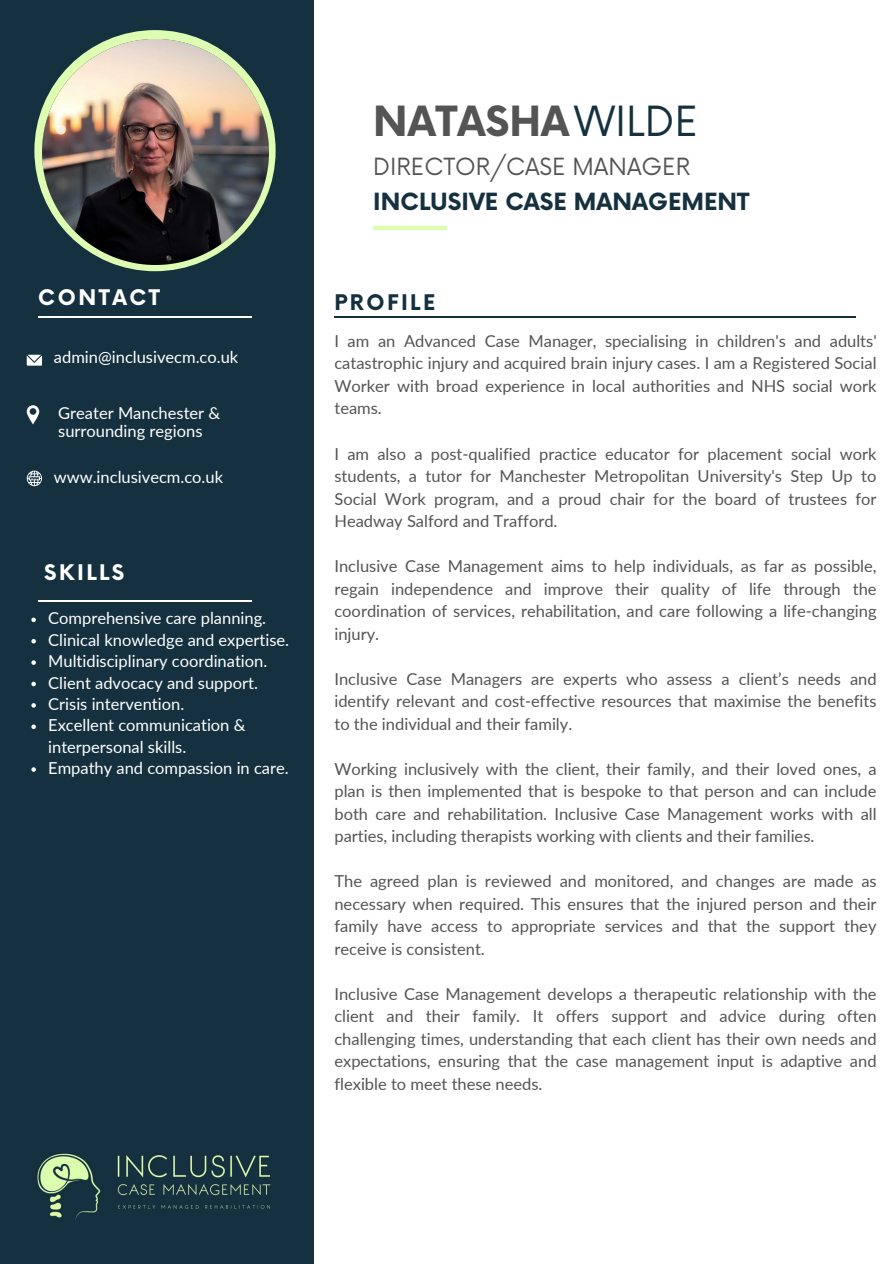
<style>
.page{position:relative;width:894px;height:1264px;background:#fff}
.page>*{position:absolute;margin:0;border:0;box-sizing:border-box;transform-origin:0 0}
.t1{font:700 40.5px "Now";color:#545454}
.t2{font:700 23.1px "Now";color:#15313f}
.t3{font:23.1px "Now";color:#545454}
.t4{font:700 21px "Now";letter-spacing:.12em;color:#fff}
.t5{font:700 21px "Now";letter-spacing:.12em;color:#15313f}
.t6{font:16.5px/22.5px "Lato";color:#545454;text-align:justify}
.t7{font:16.5px/18px "Lato";color:#fff}
.s1{font-weight:400;color:#15313f}
</style>
<div class="page">
<div style="left:0;top:0;width:314px;height:1263px;background:#15313f"></div>
<hr style="left:373px;top:226px;width:73px;height:4px;background:#ddfdb3">
<svg style="left:27px;top:355px;width:15px;height:10px"></svg>
<svg style="left:27px;top:405px;width:12px;height:19px"></svg>
<hr style="left:38px;top:316px;width:214px;height:1px;background:#fff">
<svg style="left:27px;top:470px;width:15px;height:16px"></svg>
<hr style="left:38px;top:600px;width:214px;height:1px;background:#fff">
<hr style="left:334px;top:317px;width:521px;height:1px;background:#15313f">
<img style="left:37px;top:1153px;width:234px;height:67px">
<svg style="left:31px;top:617px;width:5px;height:5px"></svg>
<svg style="left:31px;top:639px;width:5px;height:4px"></svg>
<svg style="left:31px;top:660px;width:5px;height:5px"></svg>
<svg style="left:31px;top:681px;width:5px;height:5px"></svg>
<svg style="left:31px;top:703px;width:5px;height:4px"></svg>
<svg style="left:31px;top:724px;width:5px;height:5px"></svg>
<svg style="left:31px;top:767px;width:5px;height:4px"></svg>
<div style="left:34px;top:30px;width:241px;height:241px;background:#ddfdb3;border-radius:50%"></div>
<img style="left:43px;top:39px;width:226px;height:226px">
<p class="t4" style="left:38px;top:286px;width:123px">CONTACT</p>
<p class="t7" style="left:54px;top:348px;width:186px">admin@inclusivecm.co.uk</p>
<p class="t7" style="left:58px;top:404px;width:163px">Greater Manchester &amp; surrounding regions</p>
<h3 class="t7" style="left:54px;top:467px;width:171px">www.inclusivecm.co.uk</h3>
<p class="t4" style="left:44px;top:561px;width:82px">SKILLS</p>
<p class="t7" style="left:48px;top:609px;width:219px">Comprehensive care planning.</p>
<p class="t7" style="left:48px;top:630px;width:242px">Clinical knowledge and expertise.</p>
<p class="t7" style="left:48px;top:651px;width:221px">Multidisciplinary coordination.</p>
<p class="t7" style="left:48px;top:673px;width:211px">Client advocacy and support.</p>
<p class="t7" style="left:48px;top:694px;width:137px">Crisis intervention.</p>
<p class="t7" style="left:48px;top:714px;width:199px;line-height:21.3px">Excellent communication &amp; interpersonal skills.</p>
<p class="t7" style="left:48px;top:758px;width:242px">Empathy and compassion in care.</p>
<p class="t1" style="left:373px;top:100px;width:326px">NATASHA<span class="s1">WILDE</span></p>
<p class="t3" style="left:373px;top:154px;width:318px">DIRECTOR/CASE MANAGER</p>
<p class="t2" style="left:373px;top:189px;width:377px">INCLUSIVE CASE MANAGEMENT</p>
<h1 class="t5" style="left:334px;top:291px;width:102px">PROFILE</h1>
<h2 class="t6" style="left:334px;top:329px;width:543px">I am an Advanced Case Manager, specialising in children's and adults' catastrophic injury and acquired brain injury cases. I am a Registered Social Worker with broad experience in local authorities and NHS social work teams.</h2>
<h4 class="t6" style="left:334px;top:442px;width:543px">I am also a post-qualified practice educator for placement social work students, a tutor for Manchester Metropolitan University's Step Up to Social Work program, and a proud chair for the board of trustees for Headway Salford and Trafford.</h4>
<h3 class="t6" style="left:334px;top:554px;width:543px">Inclusive Case Management aims to help individuals, as far as possible, regain independence and improve their quality of life through the coordination of services, rehabilitation, and care following a life-changing injury.</h3>
<h3 class="t6" style="left:334px;top:667px;width:543px">Inclusive Case Managers are experts who assess a client’s needs and identify relevant and cost-effective resources that maximise the benefits to the individual and their family.</h3>
<p class="t6" style="left:334px;top:757px;width:543px">Working inclusively with the client, their family, and their loved ones, a plan is then implemented that is bespoke to that person and can include both care and rehabilitation. Inclusive Case Management works with all parties, including therapists working with clients and their families.</p>
<p class="t6" style="left:334px;top:869px;width:543px">The agreed plan is reviewed and monitored, and changes are made as necessary when required. This ensures that the injured person and their family have access to appropriate services and that the support they receive is consistent.</p>
<p class="t6" style="left:334px;top:982px;width:543px">Inclusive Case Management develops a therapeutic relationship with the client and their family. It offers support and advice during often challenging times, understanding that each client has their own needs and expectations, ensuring that the case management input is adaptive and flexible to meet these needs.</p>
</div>
